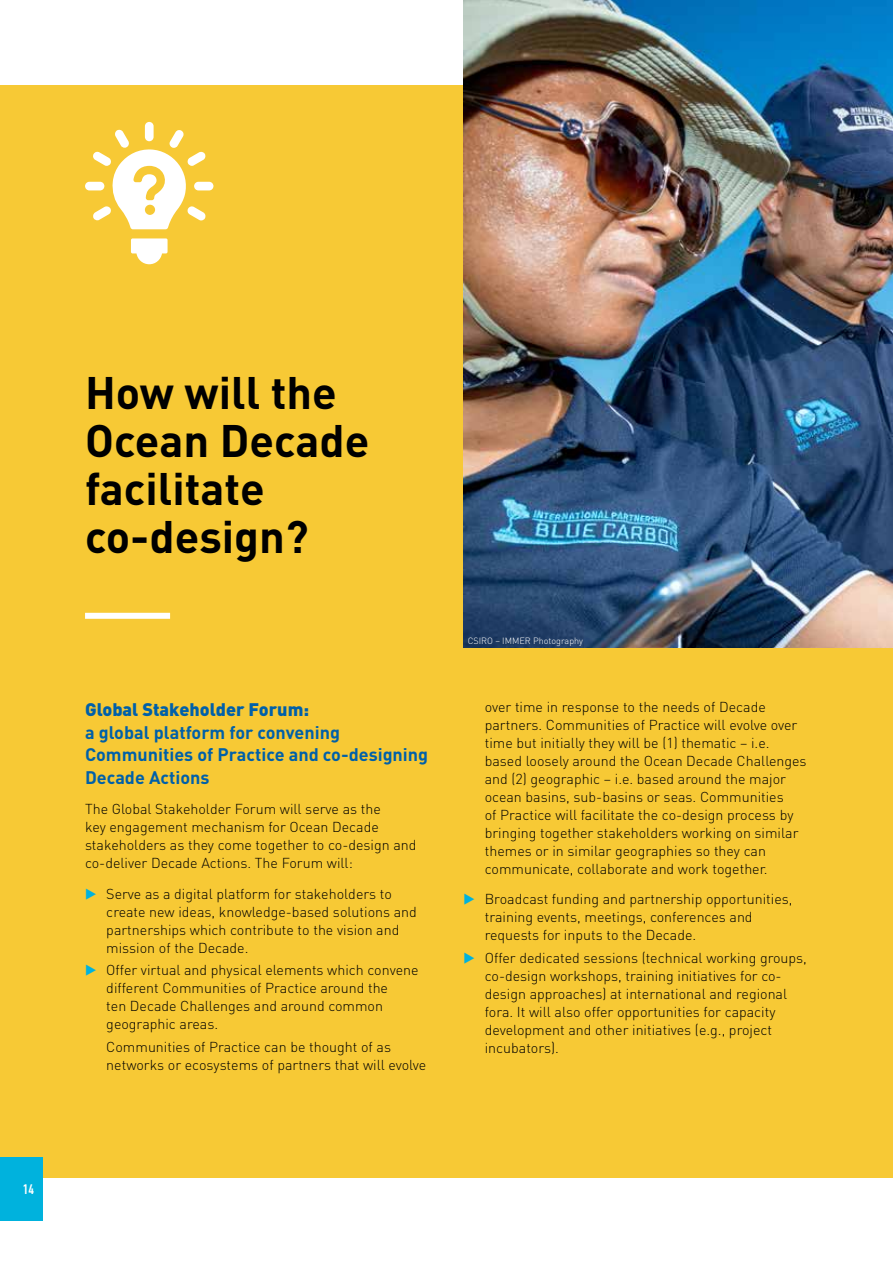
<style>
.page{position:relative;width:893px;height:1263px;background:#fff}
.page>*{position:absolute;margin:0;border:0;box-sizing:border-box;transform-origin:0 0}
.t1{font:700 45px/48px "DINOT";color:#000}
.t2{font:700 18px/22.5px "DINOT";color:#0060a9}
.t3{font:900 18px "DINOT";color:#0060a9}
.t4{font:300 14.25px/18px "DINOT";color:#000}
.t5{font:500 condensed 14.25px "DIN Next LT Pro";color:#fff}
.t6{font:300 9px "DINOT";color:#fff}
.s1{color:#00b2dd}
</style>
<div class="page">
<div style="left:0;top:85px;width:893px;height:1093px;background:#f7c935"></div>
<img style="left:463px;top:0;width:430px;height:648px">
<div style="left:0;top:1157px;width:43px;height:63px;background:#00b2dd"></div>
<div style="left:85px;top:613px;width:85px;height:6px;background:#fff"></div>
<svg style="left:131px;top:238px;width:37px;height:26px"></svg>
<div style="left:145px;top:122px;width:9px;height:19px;background:#fff;border-radius:4px"></div>
<div style="left:85px;top:182px;width:19px;height:8px;background:#fff;border-radius:4px"></div>
<div style="left:194px;top:182px;width:19px;height:8px;background:#fff;border-radius:4px"></div>
<svg style="left:92px;top:129px;width:114px;height:100px"></svg>
<p class="t5" style="left:23px;top:1181px;width:13px">14</p>
<h1 class="t1" style="left:85px;top:367px;width:286px">How will the<br>Ocean Decade facilitate co-design?</h1>
<p class="t3" style="left:85px;top:697px;width:226px">Global Stakeholder Forum:</p>
<p class="t2" style="left:85px;top:720px;width:345px">a global platform for convening<br>Communities of Practice and co-designing<br>Decade Actions</p>
<p class="t4" style="left:85px;top:800px;width:333px">The Global Stakeholder Forum will serve as the<br>key engagement mechanism for Ocean Decade stakeholders as they come together to co-design and co-deliver Decade Actions. The Forum will:</p>
<p class="t4" style="left:106px;top:884px;width:312px;text-indent:-21px"><span class="s1">▶</span> Serve as a digital platform for stakeholders to create new ideas, knowledge-based solutions and partnerships which contribute to the vision and mission of the Decade.</p>
<p class="t4" style="left:106px;top:961px;width:314px;text-indent:-21px"><span class="s1">▶</span> Offer virtual and physical elements which convene different Communities of Practice around the<br>ten Decade Challenges and around common geographic areas.</p>
<p class="t4" style="left:106px;top:1037px;width:321px">Communities of Practice can be thought of as networks or ecosystems of partners that will evolve</p>
<p class="t6" style="left:468px;top:635px;width:117px">CSIRO – IMMER Photography</p>
<p class="t4" style="left:485px;top:697px;width:323px">over time in response to the needs of Decade partners. Communities of Practice will evolve over time but initially they will be (1) thematic – i.e. based loosely around the Ocean Decade Challenges and (2) geographic – i.e. based around the major ocean basins, sub-basins or seas. Communities<br>of Practice will facilitate the co-design process by bringing together stakeholders working on similar themes or in similar geographies so they can communicate, collaborate and work together.</p>
<p class="t4" style="left:485px;top:889px;width:309px;text-indent:-21px"><span class="s1">▶</span> Broadcast funding and partnership opportunities, training events, meetings, conferences and requests for inputs to the Decade.</p>
<p class="t4" style="left:485px;top:948px;width:324px;text-indent:-21px"><span class="s1">▶</span> Offer dedicated sessions (technical working groups, co-design workshops, training initiatives for co&shy;design approaches) at international and regional fora. It will also offer opportunities for capacity development and other initiatives (e.g., project incubators).</p>
</div>
